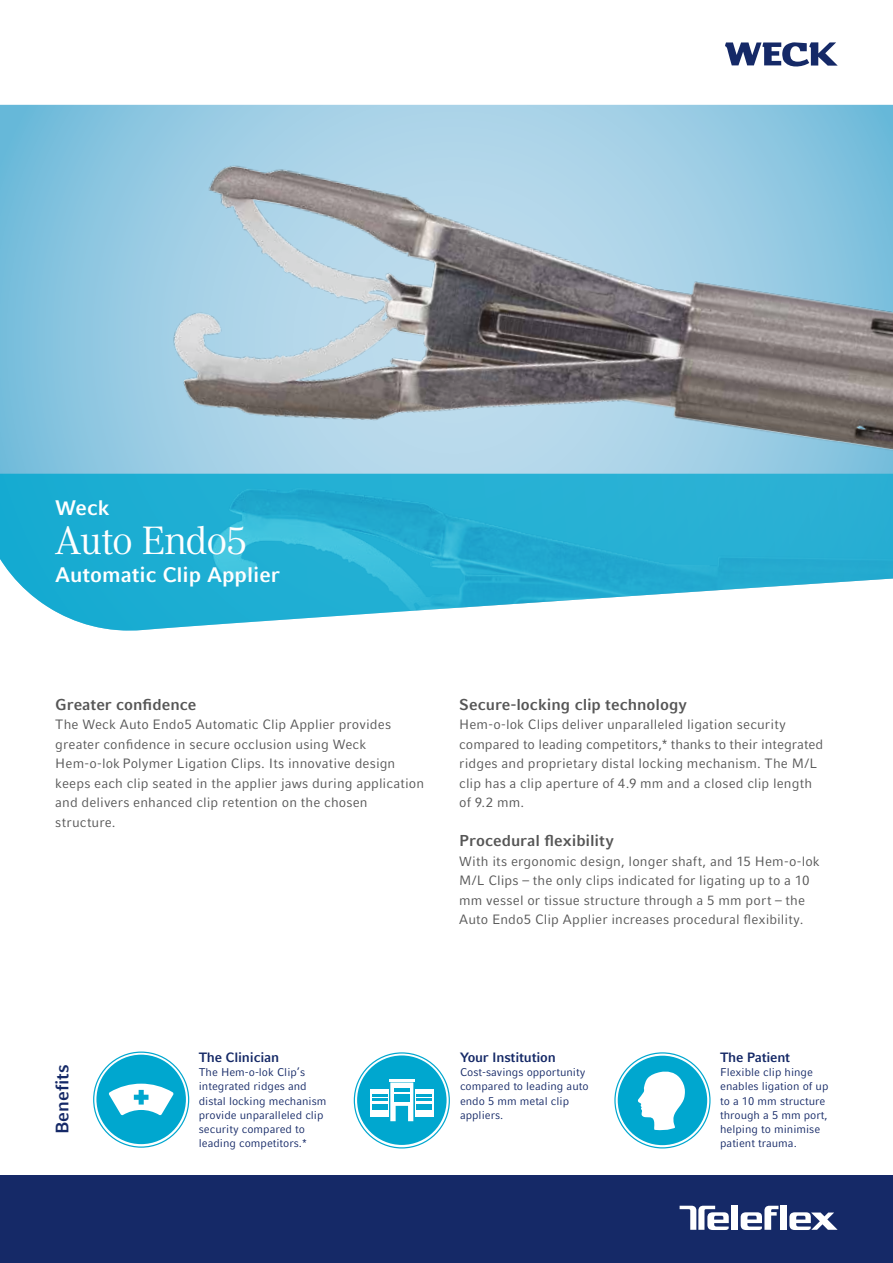
<style>
.page{position:relative;width:893px;height:1263px;background:#fff}
.page>*{position:absolute;margin:0;border:0;box-sizing:border-box;transform-origin:0 0}
.t1{font:39px "Compatil Text LT Pro";letter-spacing:-.035em;color:#fff}
.t2{font:700 21px "Compatil Fact LT Pro";color:#fff}
.t3{font:700 18px "Compatil Fact LT Pro";color:#152967}
.t4{font:700 15.75px "Compatil Fact LT Pro";color:#565656}
.t5{font:13.5px/19.5px "Compatil Fact LT Pro";letter-spacing:.01em;color:#565656}
.t6{font:700 13.5px "Compatil Fact LT Pro";letter-spacing:-.015em;color:#152967}
.t7{font:11.25px/14.2px "Compatil Fact LT Pro";color:#152967}
</style>
<div class="page">
<svg style="left:0;top:105px;width:893px;height:369px;background:#8cc6e0"></svg>
<svg style="left:0;top:474px;width:181px;height:157px;background:#32b4d6"></svg>
<img style="left:150px;top:144px;width:743px;height:385px">
<img style="left:176px;top:442px;width:717px;height:185px">
<div style="left:0;top:1175px;width:893px;height:88px;background:#152967"></div>
<div style="left:780px;top:1206px;width:7px;height:24px;background:#fff"></div>
<svg style="left:741px;top:1206px;width:37px;height:24px"></svg>
<div style="left:731px;top:1206px;width:7px;height:24px;background:#fff"></div>
<svg style="left:789px;top:1212px;width:49px;height:18px"></svg>
<svg style="left:680px;top:1206px;width:49px;height:24px"></svg>
<svg style="left:93px;top:1051px;width:96px;height:97px"></svg>
<div style="left:96px;top:1055px;width:90px;height:89px;background:#00a7cf;border-radius:50%"></div>
<svg style="left:109px;top:1084px;width:65px;height:31px"></svg>
<svg style="left:354px;top:1052px;width:96px;height:96px"></svg>
<div style="left:357px;top:1055px;width:90px;height:90px;background:#00a7cf;border-radius:50%"></div>
<hr style="left:389px;top:1080px;width:25px;height:2px;background:#fff">
<div style="left:415px;top:1089px;width:18px;height:28px;background:#fff"></div>
<div style="left:370px;top:1089px;width:19px;height:28px;background:#fff"></div>
<svg style="left:372px;top:1082px;width:60px;height:39px"></svg>
<svg style="left:614px;top:1052px;width:96px;height:96px"></svg>
<div style="left:618px;top:1056px;width:89px;height:89px;background:#00a7cf;border-radius:50%"></div>
<svg style="left:638px;top:1071px;width:47px;height:60px"></svg>
<svg style="left:725px;top:42px;width:113px;height:25px"></svg>
<h2 class="t2" style="left:55px;top:496px;width:56px">Weck</h2>
<h1 class="t1" style="left:55px;top:518px;width:194px">Auto Endo5</h1>
<h2 class="t2" style="left:55px;top:562px;width:226px">Automatic Clip Applier</h2>
<p class="t4" style="left:55px;top:695px;width:142px">Greater confidence</p>
<p class="t5" style="left:55px;top:715px;width:370px">The Weck Auto Endo5 Automatic Clip Applier provides greater confidence in secure occlusion using Weck Hem-o-lok Polymer Ligation Clips. Its innovative design keeps each clip seated in the applier jaws during application and delivers enhanced clip retention on the chosen structure.</p>
<p class="t4" style="left:459px;top:695px;width:229px">Secure-locking clip technology</p>
<p class="t5" style="left:459px;top:715px;width:366px">Hem-o-lok Clips deliver unparalleled ligation security compared to leading competitors,* thanks to their integrated ridges and proprietary distal locking mechanism. The M/L clip has a clip aperture of 4.9 mm and a closed clip length of 9.2 mm.</p>
<p class="t4" style="left:459px;top:831px;width:156px">Procedural flexibility</p>
<p class="t5" style="left:459px;top:851px;width:362px">With its ergonomic design, longer shaft, and 15 Hem-o-lok M/L Clips – the only clips indicated for ligating up to a 10 mm vessel or tissue structure through a 5 mm port – the Auto Endo5 Clip Applier increases procedural flexibility.</p>
<h3 class="t3" style="left:51px;top:1134px;width:71px;rotate:-90deg">Benefits</h3>
<p class="t6" style="left:199px;top:1049px;width:82px">The Clinician</p>
<p class="t7" style="left:199px;top:1065px;width:129px">The Hem-o-lok Clip’s integrated ridges and distal locking mechanism provide unparalleled clip security compared to leading competitors.*</p>
<p class="t6" style="left:460px;top:1049px;width:97px">Your Institution</p>
<p class="t7" style="left:460px;top:1065px;width:130px">Cost-savings opportunity compared to leading auto endo 5 mm metal clip appliers.</p>
<p class="t6" style="left:720px;top:1049px;width:72px">The Patient</p>
<p class="t7" style="left:720px;top:1065px;width:110px">Flexible clip hinge enables ligation of up to a 10 mm structure through a 5 mm port, helping to minimise patient trauma.</p>
</div>
